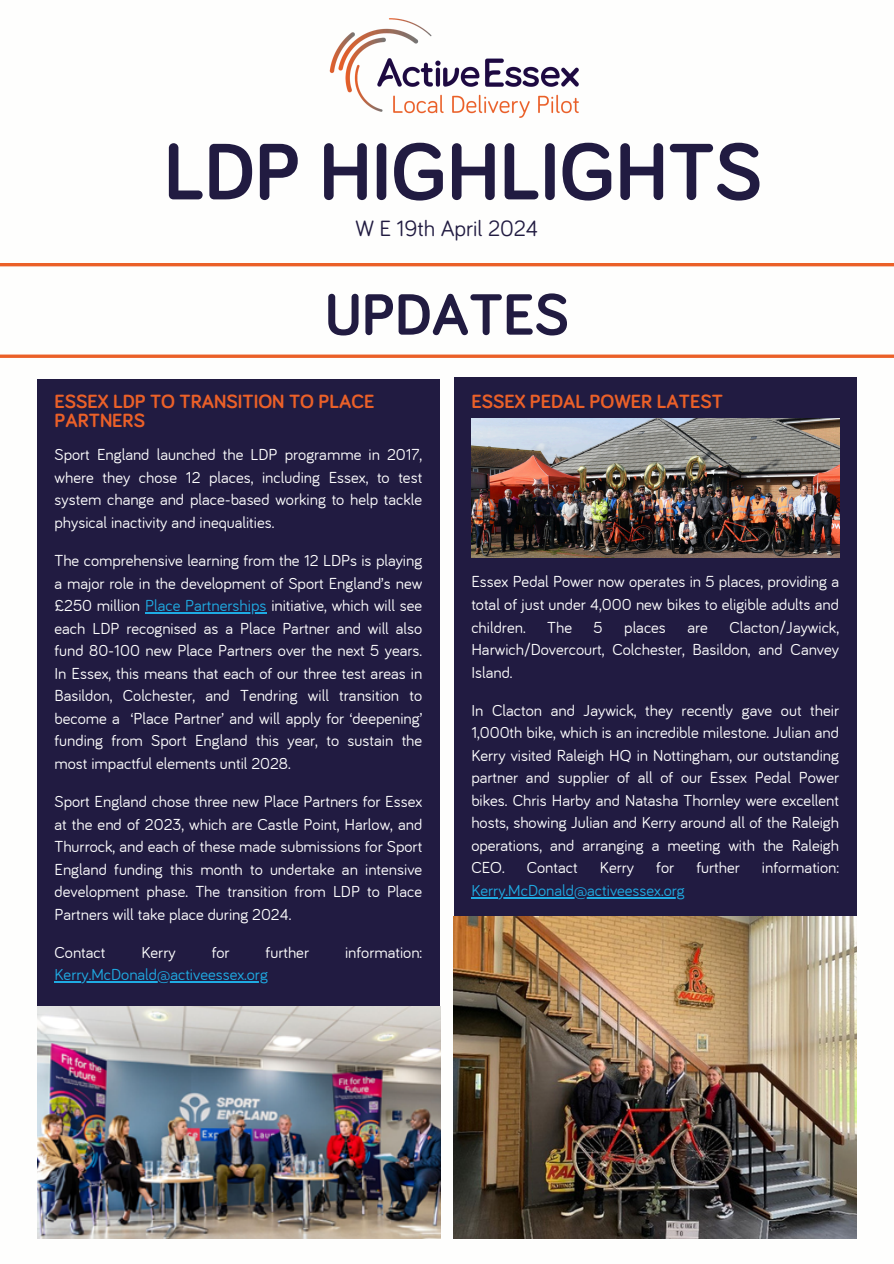
<style>
.page{position:relative;width:894px;height:1264px;background:#fff}
.page>*{position:absolute;margin:0;border:0;box-sizing:border-box;transform-origin:0 0}
.t1{font:700 82.5px "Bariol";color:#211b41}
.t2{font:700 60px "Bariol";color:#211b41}
.t3{font:22.8px "Bariol";color:#211b41}
.t4{font:700 19.8px/19.2px "Bariol";color:#eb6028}
.t5{font:16.5px/22.5px "Bariol";color:#fff;text-align:justify}
.t6{font:16.5px "Bariol";color:#1fabe3}
.s1{color:#1fabe3}
</style>
<div class="page">
<hr style="left:0;top:263px;width:893px;height:3px;background:#eb6028">
<img style="left:329px;top:18px;width:250px;height:100px">
<svg style="left:0;top:354px;width:893px;height:4px;background:#ed7848"></svg>
<div style="left:37px;top:379px;width:402px;height:639px;background:#211b41"></div>
<div style="left:453px;top:377px;width:403px;height:729px;background:#211b41"></div>
<img style="left:471px;top:419px;width:368px;height:138px">
<img style="left:37px;top:1006px;width:403px;height:232px">
<img style="left:453px;top:916px;width:403px;height:322px">
<hr style="left:145px;top:612px;width:121px;height:1px;background:#1fabe3">
<hr style="left:54px;top:981px;width:214px;height:1px;background:#1fabe3">
<hr style="left:471px;top:897px;width:213px;height:1px;background:#1fabe3">
<p class="t1" style="left:164px;top:134px;width:599px">LDP HIGHLIGHTS</p>
<h4 class="t3" style="left:355px;top:218px;width:184px">W E 19th April 2024</h4>
<p class="t2" style="left:324px;top:287px;width:246px">UPDATES</p>
<p class="t4" style="left:54px;top:392px;width:321px">ESSEX LDP TO TRANSITION TO PLACE<br>PARTNERS</p>
<h4 class="t5" style="left:54px;top:443px;width:369px">Sport England launched the LDP programme in 2017, where they chose 12 places, including Essex, to test system change and place-based working to help tackle physical inactivity and inequalities.</h4>
<p class="t5" style="left:54px;top:549px;width:369px">The comprehensive learning from the 12 LDPs is playing a major role in the development of Sport England’s new £250 million <span class="s1">Place Partnerships</span> initiative, which will see</p>
<p class="t5" style="left:54px;top:616px;width:369px">each LDP recognised as a Place Partner and will also fund 80-100 new Place Partners over the next 5 years.<br>In Essex, this means that each of our three test areas in Basildon, Colchester, and Tendring will transition to become a ‘Place Partner’ and will apply for ‘deepening’ funding from Sport England this year, to sustain the most impactful elements until 2028.</p>
<p class="t5" style="left:54px;top:789px;width:369px">Sport England chose three new Place Partners for Essex at the end of 2023, which are Castle Point, Harlow, and Thurrock, and each of these made submissions for Sport England funding this month to undertake an intensive</p>
<p class="t5" style="left:54px;top:879px;width:369px">development phase. The transition from LDP to Place<br>Partners will take place during 2024.</p>
<p class="t5" style="left:54px;top:940px;width:52px">Contact</p>
<p class="t5" style="left:141px;top:940px;width:36px">Kerry</p>
<p class="t5" style="left:212px;top:940px;width:19px">for</p>
<p class="t5" style="left:265px;top:940px;width:45px">further</p>
<p class="t5" style="left:345px;top:940px;width:79px">information:</p>
<p class="t6" style="left:54px;top:963px;width:215px">Kerry.McDonald@activeessex.org</p>
<p class="t4" style="left:471px;top:392px;width:253px">ESSEX PEDAL POWER LATEST</p>
<p class="t5" style="left:471px;top:570px;width:369px">Essex Pedal Power now operates in 5 places, providing a total of just under 4,000 new bikes to eligible adults and children.</p>
<p class="t5" style="left:471px;top:615px;width:369px;text-indent:258px">Clacton/Jaywick, Harwich/Dovercourt, Colchester, Basildon, and Canvey Island.</p>
<p class="t5" style="left:471px;top:698px;width:369px">In Clacton and Jaywick, they recently gave out their 1,000th bike, which is an incredible milestone. Julian and Kerry visited Raleigh HQ in Nottingham, our outstanding partner and supplier of all of our Essex Pedal Power bikes. Chris Harby and Natasha Thornley were excellent hosts, showing Julian and Kerry around all of the Raleigh operations, and arranging a meeting with the Raleigh CEO.</p>
<p class="t5" style="left:547px;top:615px;width:26px">The</p>
<p class="t5" style="left:593px;top:615px;width:11px">5</p>
<p class="t5" style="left:624px;top:615px;width:43px">places</p>
<p class="t5" style="left:687px;top:615px;width:22px">are</p>
<p class="t5" style="left:526px;top:856px;width:52px">Contact</p>
<p class="t5" style="left:599px;top:856px;width:36px">Kerry</p>
<p class="t5" style="left:656px;top:856px;width:19px">for</p>
<p class="t5" style="left:696px;top:856px;width:45px">further</p>
<p class="t5" style="left:761px;top:856px;width:79px">information:</p>
<p class="t6" style="left:471px;top:879px;width:215px">Kerry.McDonald@activeessex.org</p>
</div>
